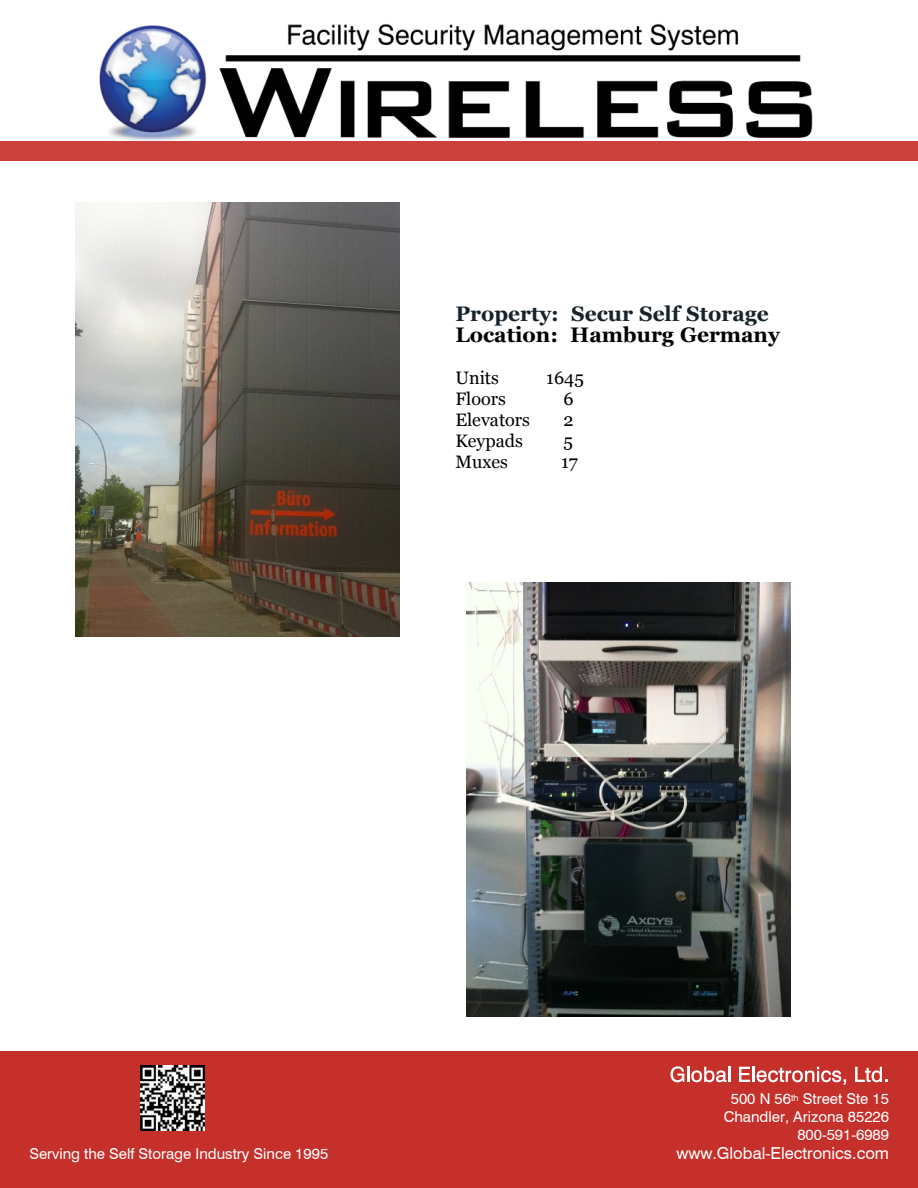
<style>
.page{position:relative;width:918px;height:1188px;background:#fff}
.page>*{position:absolute;margin:0;border:0;box-sizing:border-box;transform-origin:0 0}
.t1{font:700 21px "Georgia";color:#17232b}
.t2{font:700 21px "Georgia";color:#000}
.t3{font:18px "Georgia";color:#000}
.t4{font:16.5px "Swiss 721 BT";color:#fff}
.t5{font:15px/18px "Swiss 721 BT";color:#fff;text-align:right}
</style>
<div class="page">
<img style="left:467px;top:583px;width:324px;height:434px">
<img style="left:76px;top:202px;width:323px;height:434px">
<div style="left:0;top:1051px;width:918px;height:137px;background:#c6302b"></div>
<img style="left:140px;top:1065px;width:65px;height:65px">
<svg style="left:670px;top:1066px;width:60px;height:16px"></svg>
<svg style="left:739px;top:1067px;width:11px;height:15px"></svg>
<hr style="left:752px;top:1067px;width:3px;height:15px;background:#fff">
<svg style="left:757px;top:1067px;width:89px;height:18px"></svg>
<svg style="left:855px;top:1067px;width:33px;height:15px"></svg>
<div style="left:0;top:142px;width:918px;height:19px;background:#ca413c"></div>
<img style="left:96px;top:24px;width:726px;height:118px">
<h1 class="t1" style="left:455px;top:305px;width:315px">Property: Secur Self Storage</h1>
<h1 class="t2" style="left:455px;top:326px;width:326px">Location: Hamburg Germany</h1>
<p class="t3" style="left:455px;top:370px;width:45px">Units</p>
<p class="t3" style="left:546px;top:370px;width:39px">1645</p>
<p class="t3" style="left:455px;top:391px;width:52px">Floors</p>
<p class="t3" style="left:563px;top:391px;width:12px">6</p>
<p class="t3" style="left:455px;top:412px;width:76px">Elevators</p>
<p class="t3" style="left:563px;top:412px;width:12px">2</p>
<p class="t3" style="left:455px;top:433px;width:69px">Keypads</p>
<p class="t3" style="left:563px;top:433px;width:11px">5</p>
<p class="t3" style="left:455px;top:454px;width:54px">Muxes</p>
<p class="t3" style="left:561px;top:454px;width:18px">17</p>
<p class="t5" style="left:29px;top:1146px;width:300px">Serving the Self Storage Industry Since 1995</p>
<p class="t5" style="left:724px;top:1091px;width:167px">500 N 56<sup>th</sup> Street Ste 15<br>Chandler, Arizona 85226<br>800-591-6989</p>
<p class="t4" style="left:676px;top:1147px;width:214px">www.Global-Electronics.com</p>
</div>
